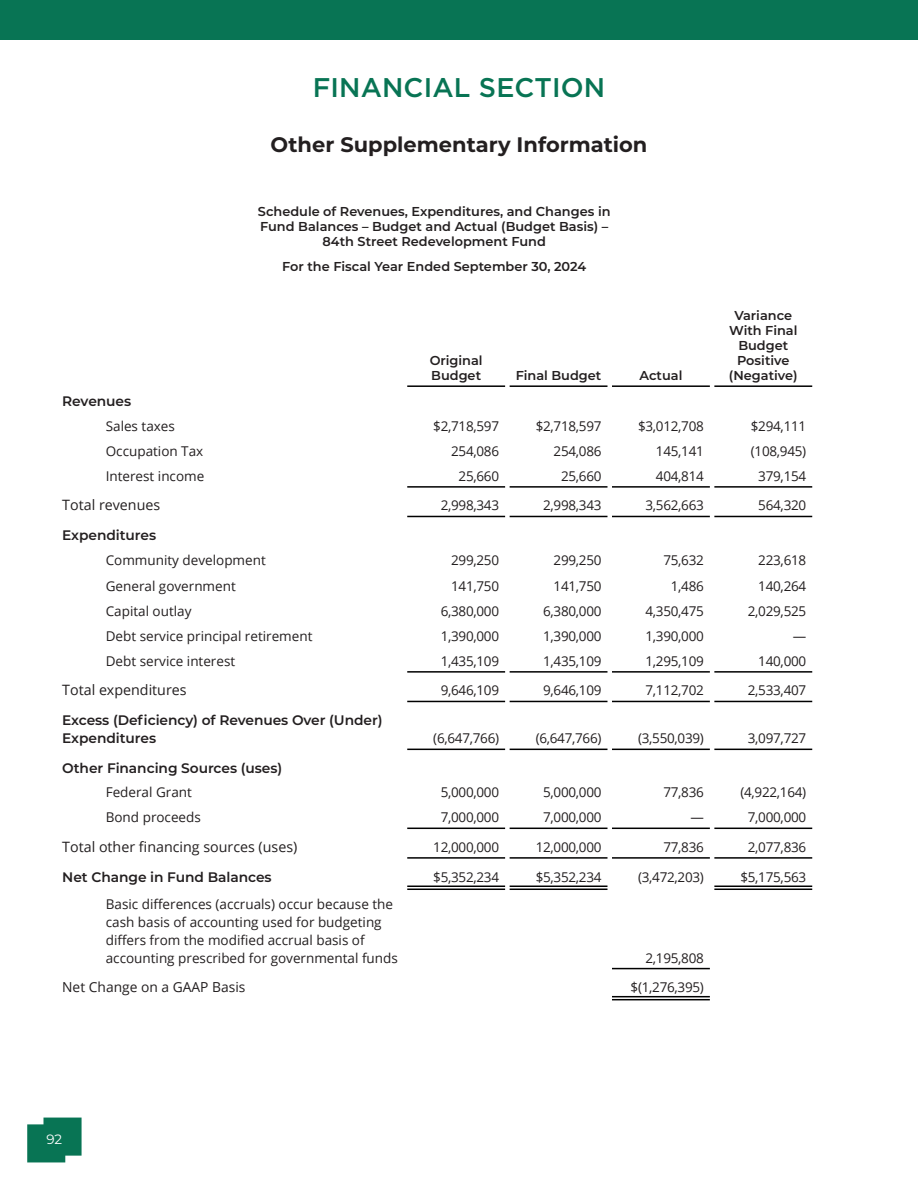
<style>
.page{position:relative;width:918px;height:1188px;background:#fff}
.page>*{position:absolute;margin:0;border:0;box-sizing:border-box;transform-origin:0 0}
.t1{font:500 27px "Gotham";letter-spacing:.005em;color:#087454}
.t2{font:700 21px "Montserrat";color:#231f20}
.T_Total{font:14.25px "Open Sans";color:#231f20}
.T_Heading_H2{font:600 13.8px/18px "Montserrat";letter-spacing:-.005em;color:#231f20}
.T_Text{font:13.8px "Open Sans";color:#231f20}
.T_Number{font:13.5px "Open Sans";letter-spacing:-.02em;color:#231f20}
.T_Text_Lvl2{font:13.5px/18px "Open Sans";color:#231f20}
.T_Number-Brackets{font:13.5px "Open Sans";letter-spacing:-.02em;color:#231f20}
.t3{font:13.5px "Montserrat";color:#fff}
.T_Heading_H1{font:600 12.9px/15px "Montserrat";color:#231f20;text-align:center}
</style>
<div class="page">
<div style="left:0;top:0;width:918px;height:40px;background:#087454"></div>
<svg style="left:407px;top:888px;width:98px;height:1px"></svg>
<svg style="left:510px;top:888px;width:98px;height:1px"></svg>
<svg style="left:714px;top:888px;width:98px;height:1px"></svg>
<svg style="left:612px;top:997px;width:98px;height:2px"></svg>
<hr style="left:407px;top:385px;width:98px;height:2px;background:#000">
<hr style="left:510px;top:385px;width:98px;height:2px;background:#000">
<hr style="left:612px;top:385px;width:98px;height:2px;background:#000">
<hr style="left:714px;top:385px;width:98px;height:2px;background:#000">
<hr style="left:407px;top:486px;width:98px;height:2px;background:#000">
<hr style="left:510px;top:486px;width:98px;height:2px;background:#000">
<hr style="left:612px;top:486px;width:98px;height:2px;background:#000">
<hr style="left:714px;top:486px;width:98px;height:2px;background:#000">
<hr style="left:407px;top:516px;width:98px;height:1px;background:#000">
<hr style="left:510px;top:516px;width:98px;height:1px;background:#000">
<hr style="left:612px;top:516px;width:98px;height:1px;background:#000">
<hr style="left:714px;top:516px;width:98px;height:1px;background:#000">
<hr style="left:407px;top:671px;width:98px;height:2px;background:#000">
<hr style="left:510px;top:671px;width:98px;height:2px;background:#000">
<hr style="left:612px;top:671px;width:98px;height:2px;background:#000">
<hr style="left:714px;top:671px;width:98px;height:2px;background:#000">
<hr style="left:407px;top:701px;width:98px;height:1px;background:#000">
<hr style="left:510px;top:701px;width:98px;height:1px;background:#000">
<hr style="left:612px;top:701px;width:98px;height:1px;background:#000">
<hr style="left:714px;top:701px;width:98px;height:1px;background:#000">
<hr style="left:407px;top:749px;width:98px;height:1px;background:#000">
<hr style="left:510px;top:749px;width:98px;height:1px;background:#000">
<hr style="left:612px;top:749px;width:98px;height:1px;background:#000">
<hr style="left:714px;top:749px;width:98px;height:1px;background:#000">
<hr style="left:407px;top:828px;width:98px;height:1px;background:#000">
<hr style="left:510px;top:828px;width:98px;height:1px;background:#000">
<hr style="left:612px;top:828px;width:98px;height:1px;background:#000">
<hr style="left:714px;top:828px;width:98px;height:1px;background:#000">
<hr style="left:407px;top:857px;width:98px;height:2px;background:#000">
<hr style="left:510px;top:857px;width:98px;height:2px;background:#000">
<hr style="left:612px;top:857px;width:98px;height:2px;background:#000">
<hr style="left:714px;top:857px;width:98px;height:2px;background:#000">
<hr style="left:612px;top:968px;width:98px;height:1px;background:#000">
<hr style="left:407px;top:886px;width:98px;height:1px;background:#000">
<hr style="left:407px;top:889px;width:98px;height:1px;background:#000">
<hr style="left:510px;top:886px;width:98px;height:1px;background:#000">
<hr style="left:510px;top:889px;width:98px;height:1px;background:#000">
<hr style="left:714px;top:886px;width:98px;height:1px;background:#000">
<hr style="left:714px;top:889px;width:98px;height:1px;background:#000">
<hr style="left:612px;top:996px;width:98px;height:1px;background:#000">
<hr style="left:612px;top:999px;width:98px;height:1px;background:#000">
<svg style="left:27px;top:1118px;width:55px;height:44px;background:#208164"></svg>
<h1 class="t1" style="left:313px;top:70px;width:294px">FINANCIAL SECTION</h1>
<h2 class="t2" style="left:271px;top:129px;width:378px">Other Supplementary Information</h2>
<p class="T_Heading_H1" style="left:258px;top:203px;width:354px">Schedule of Revenues, Expenditures, and Changes in<br>Fund Balances – Budget and Actual (Budget Basis) –<br>84th Street Redevelopment Fund</p>
<p class="T_Heading_H1" style="left:282px;top:258px;width:306px">For the Fiscal Year Ended September 30, 2024</p>
<p class="T_Heading_H1" style="left:430px;top:353px;width:55px;text-align:left">Original<br>Budget</p>
<p class="T_Heading_H1" style="left:516px;top:368px;width:87px">Final Budget</p>
<p class="T_Heading_H1" style="left:639px;top:368px;width:44px">Actual</p>
<p class="T_Heading_H1" style="left:729px;top:308px;width:70px">Variance<br>With Final<br>Budget<br>Positive (Negative)</p>
<p class="T_Heading_H2" style="left:62px;top:391px;width:70px">Revenues</p>
<p class="T_Text_Lvl2" style="left:106px;top:416px;width:71px">Sales taxes</p>
<p class="T_Number" style="left:433px;top:417px;width:67px">$2,718,597</p>
<p class="T_Number" style="left:536px;top:417px;width:67px">$2,718,597</p>
<p class="T_Number" style="left:638px;top:417px;width:67px">$3,012,708</p>
<p class="T_Number" style="left:751px;top:417px;width:57px">$294,111</p>
<p class="T_Text_Lvl2" style="left:106px;top:442px;width:99px">Occupation Tax</p>
<p class="T_Number" style="left:451px;top:442px;width:49px">254,086</p>
<p class="T_Number" style="left:554px;top:442px;width:49px">254,086</p>
<p class="T_Number" style="left:656px;top:442px;width:49px">145,141</p>
<p class="T_Number-Brackets" style="left:751px;top:442px;width:57px">(108,945)</p>
<p class="T_Text_Lvl2" style="left:106px;top:467px;width:100px">Interest income</p>
<p class="T_Number" style="left:459px;top:467px;width:42px">25,660</p>
<p class="T_Number" style="left:561px;top:467px;width:42px">25,660</p>
<p class="T_Number" style="left:656px;top:467px;width:49px">404,814</p>
<p class="T_Number" style="left:758px;top:467px;width:49px">379,154</p>
<p class="T_Total" style="left:62px;top:496px;width:99px">Total revenues</p>
<p class="T_Number" style="left:441px;top:496px;width:60px">2,998,343</p>
<p class="T_Number" style="left:543px;top:496px;width:60px">2,998,343</p>
<p class="T_Number" style="left:645px;top:496px;width:60px">3,562,663</p>
<p class="T_Number" style="left:758px;top:496px;width:49px">564,320</p>
<p class="T_Heading_H2" style="left:62px;top:526px;width:95px">Expenditures</p>
<p class="T_Text_Lvl2" style="left:106px;top:551px;width:162px">Community development</p>
<p class="T_Number" style="left:451px;top:551px;width:49px">299,250</p>
<p class="T_Number" style="left:554px;top:551px;width:49px">299,250</p>
<p class="T_Number" style="left:663px;top:551px;width:42px">75,632</p>
<p class="T_Number" style="left:758px;top:551px;width:49px">223,618</p>
<p class="T_Text_Lvl2" style="left:106px;top:576px;width:132px">General government</p>
<p class="T_Number" style="left:451px;top:576px;width:49px">141,750</p>
<p class="T_Number" style="left:554px;top:576px;width:49px">141,750</p>
<p class="T_Number" style="left:671px;top:576px;width:35px">1,486</p>
<p class="T_Number" style="left:758px;top:576px;width:49px">140,264</p>
<p class="T_Text_Lvl2" style="left:106px;top:601px;width:87px">Capital outlay</p>
<p class="T_Number" style="left:441px;top:602px;width:60px">6,380,000</p>
<p class="T_Number" style="left:543px;top:602px;width:60px">6,380,000</p>
<p class="T_Number" style="left:645px;top:602px;width:60px">4,350,475</p>
<p class="T_Number" style="left:748px;top:602px;width:60px">2,029,525</p>
<p class="T_Text_Lvl2" style="left:106px;top:627px;width:208px">Debt service principal retirement</p>
<p class="T_Number" style="left:441px;top:627px;width:60px">1,390,000</p>
<p class="T_Number" style="left:543px;top:627px;width:60px">1,390,000</p>
<p class="T_Number" style="left:645px;top:627px;width:60px">1,390,000</p>
<p class="T_Number" style="left:793px;top:627px;width:15px">—</p>
<p class="T_Text_Lvl2" style="left:106px;top:652px;width:131px">Debt service interest</p>
<p class="T_Number" style="left:441px;top:652px;width:60px">1,435,109</p>
<p class="T_Number" style="left:543px;top:652px;width:60px">1,435,109</p>
<p class="T_Number" style="left:645px;top:652px;width:60px">1,295,109</p>
<p class="T_Number" style="left:758px;top:652px;width:49px">140,000</p>
<p class="T_Total" style="left:62px;top:681px;width:126px">Total expenditures</p>
<p class="T_Number" style="left:441px;top:681px;width:60px">9,646,109</p>
<p class="T_Number" style="left:543px;top:681px;width:60px">9,646,109</p>
<p class="T_Number" style="left:645px;top:681px;width:60px">7,112,702</p>
<p class="T_Number" style="left:748px;top:681px;width:60px">2,533,407</p>
<p class="T_Heading_H2" style="left:62px;top:711px;width:322px">Excess (Deficiency) of Revenues Over (Under)<br>Expenditures</p>
<p class="T_Number-Brackets" style="left:433px;top:729px;width:67px">(6,647,766)</p>
<p class="T_Number-Brackets" style="left:536px;top:729px;width:67px">(6,647,766)</p>
<p class="T_Number-Brackets" style="left:638px;top:729px;width:67px">(3,550,039)</p>
<p class="T_Number" style="left:748px;top:729px;width:60px">3,097,727</p>
<p class="T_Heading_H2" style="left:62px;top:759px;width:221px">Other Financing Sources (uses)</p>
<p class="T_Text_Lvl2" style="left:106px;top:783px;width:88px">Federal Grant</p>
<p class="T_Number" style="left:441px;top:783px;width:60px">5,000,000</p>
<p class="T_Number" style="left:543px;top:783px;width:60px">5,000,000</p>
<p class="T_Number" style="left:663px;top:783px;width:42px">77,836</p>
<p class="T_Number-Brackets" style="left:740px;top:783px;width:67px">(4,922,164)</p>
<p class="T_Text_Lvl2" style="left:106px;top:808px;width:97px">Bond proceeds</p>
<p class="T_Number" style="left:441px;top:808px;width:60px">7,000,000</p>
<p class="T_Number" style="left:543px;top:808px;width:60px">7,000,000</p>
<p class="T_Number" style="left:690px;top:808px;width:15px">—</p>
<p class="T_Number" style="left:748px;top:808px;width:60px">7,000,000</p>
<p class="T_Total" style="left:62px;top:837px;width:237px">Total other financing sources (uses)</p>
<p class="T_Number" style="left:433px;top:838px;width:67px">12,000,000</p>
<p class="T_Number" style="left:536px;top:838px;width:67px">12,000,000</p>
<p class="T_Number" style="left:663px;top:838px;width:42px">77,836</p>
<p class="T_Number" style="left:748px;top:838px;width:60px">2,077,836</p>
<p class="T_Heading_H2" style="left:62px;top:867px;width:211px">Net Change in Fund Balances</p>
<p class="T_Number" style="left:433px;top:868px;width:67px">$5,352,234</p>
<p class="T_Number" style="left:536px;top:868px;width:67px">$5,352,234</p>
<p class="T_Number-Brackets" style="left:638px;top:868px;width:67px">(3,472,203)</p>
<p class="T_Number" style="left:740px;top:868px;width:67px">$5,175,563</p>
<p class="T_Text_Lvl2" style="left:106px;top:894px;width:294px">Basic differences (accruals) occur because the cash basis of accounting used for budgeting differs from the modified accrual basis of accounting prescribed for governmental funds</p>
<p class="T_Number" style="left:645px;top:948px;width:60px">2,195,808</p>
<p class="T_Text" style="left:62px;top:978px;width:185px">Net Change on a GAAP Basis</p>
<p class="T_Number-Brackets" style="left:631px;top:978px;width:75px">$(1,276,395)</p>
<p class="t3" style="left:46px;top:1130px;width:17px">92</p>
</div>
